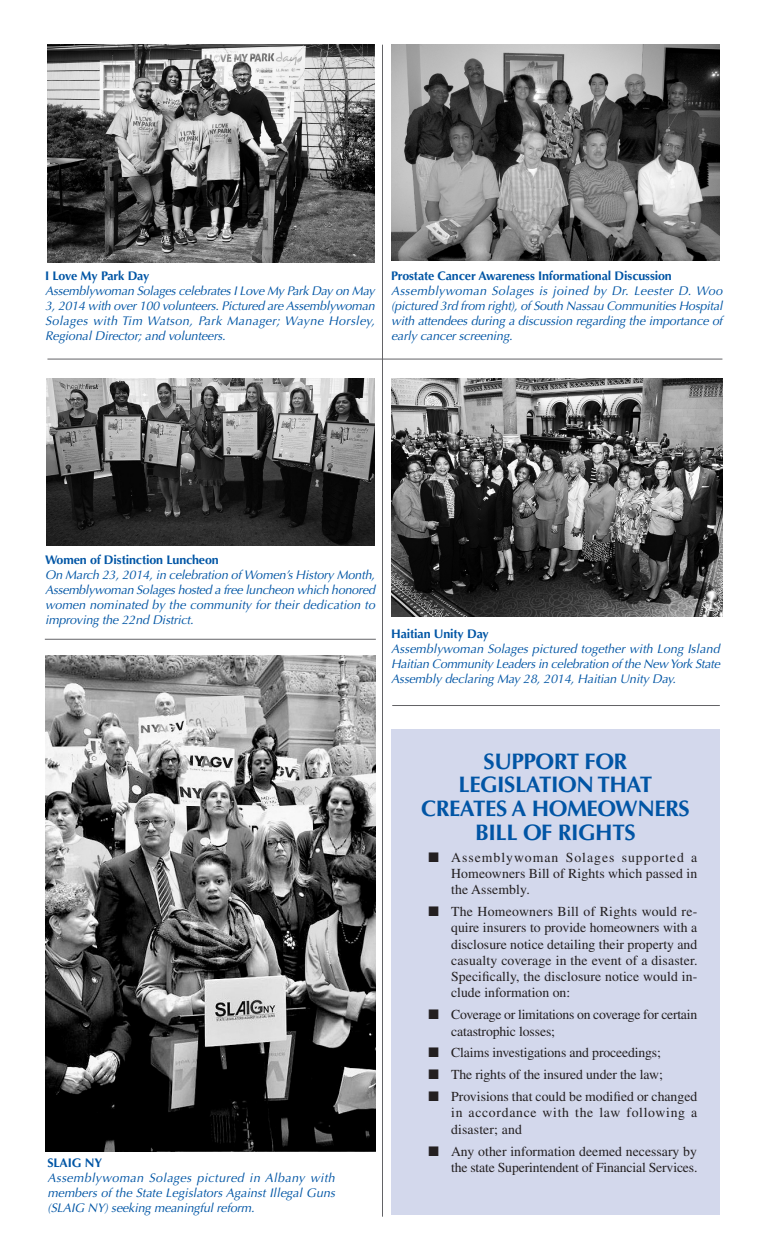
<style>
.page{position:relative;width:765px;height:1260px;background:#fff}
.page>*{position:absolute;margin:0;border:0;box-sizing:border-box;transform-origin:0 0}
.Head{font:700 22.5px/23.8px "Optima";letter-spacing:-.02em;color:#0155a5;text-align:center}
.t1{font:13.75px/16.2px "Times";color:#231f20;text-align:justify}
.t2{font:13.75px/16.2px "Times";letter-spacing:-.02em;color:#231f20}
.AA_caption{font:italic 12.5px/15px "Optima";letter-spacing:-.01em;color:#0155a5;text-align:justify}
.AA_caption-2{font:700 12.5px "Optima";letter-spacing:-.01em;color:#0155a5}
</style>
<div class="page">
<img style="left:45px;top:655px;width:331px;height:496px">
<img style="left:47px;top:45px;width:328px;height:218px">
<img style="left:47px;top:378px;width:328px;height:167px">
<img style="left:391px;top:45px;width:329px;height:216px">
<div style="left:391px;top:730px;width:329px;height:485px;background:#d3d8ec"></div>
<img style="left:391px;top:378px;width:331px;height:239px">
<hr style="left:47px;top:359px;width:675px;height:1px;background:#636366">
<hr style="left:45px;top:639px;width:331px;height:1px;background:#636366">
<hr style="left:392px;top:705px;width:328px;height:1px;background:#636366">
<hr style="left:382px;top:45px;width:1px;height:1172px;background:#636366">
<p class="AA_caption-2" style="left:45px;top:269px;width:106px">I Love My Park Day</p>
<p class="AA_caption" style="left:45px;top:284px;width:331px">Assemblywoman Solages celebrates I Love My Park Day on May 3, 2014 with over 100 volunteers. Pictured are Assemblywoman Solages with Tim Watson, Park Manager; Wayne Horsley, Regional Director; and volunteers.</p>
<p class="AA_caption-2" style="left:391px;top:269px;width:282px">Prostate Cancer Awareness Informational Discussion</p>
<p class="AA_caption" style="left:391px;top:284px;width:333px">Assemblywoman Solages is joined by Dr. Leester D. Woo (pictured 3rd from right), of South Nassau Communities Hospital with attendees during a discussion regarding the importance of early cancer screening.</p>
<p class="AA_caption-2" style="left:45px;top:552px;width:175px">Women of Distinction Luncheon</p>
<p class="AA_caption" style="left:45px;top:567px;width:331px">On March 23, 2014, in celebration of Women’s History Month, Assemblywoman Solages hosted a free luncheon which honored women nominated by the community for their dedication to improving the 22nd District.</p>
<p class="AA_caption-2" style="left:391px;top:626px;width:99px">Haitian Unity Day</p>
<p class="AA_caption" style="left:391px;top:641px;width:330px">Assemblywoman Solages pictured together with Long Island Haitian Community Leaders in celebration of the New York State Assembly declaring May 28, 2014, Haitian Unity Day.</p>
<p class="AA_caption-2" style="left:47px;top:1156px;width:56px">SLAIG NY</p>
<p class="AA_caption" style="left:47px;top:1171px;width:289px">Assemblywoman Solages pictured in Albany with members of the State Legislators Against Illegal Guns (SLAIG NY) seeking meaningful reform.</p>
<p class="Head" style="left:421px;top:750px;width:270px">SUPPORT FOR<br>LEGISLATION THAT<br>CREATES A HOMEOWNERS<br>BILL OF RIGHTS</p>
<p class="t1" style="left:451px;top:849px;width:248px;text-indent:-22px">■ Assemblywoman Solages supported a Homeowners Bill of Rights which passed in the Assembly.</p>
<p class="t1" style="left:451px;top:903px;width:248px;text-indent:-22px">■ The Homeowners Bill of Rights would re&shy;quire insurers to provide homeowners with a disclosure notice detailing their property and casualty coverage in the event of a disaster.<br>Specifically, the disclosure notice would in&shy;clude information on:</p>
<p class="t2" style="left:451px;top:1007px;width:248px;text-indent:-22px">■ Coverage or limitations on coverage for certain catastrophic losses;</p>
<p class="t1" style="left:429px;top:1045px;width:234px">■ Claims investigations and proceedings;</p>
<p class="t1" style="left:429px;top:1067px;width:236px">■ The rights of the insured under the law;</p>
<p class="t1" style="left:451px;top:1088px;width:248px;text-indent:-22px">■ Provisions that could be modified or changed in accordance with the law following a disaster; and</p>
<p class="t1" style="left:429px;top:1143px;width:270px;text-align:right">■ Any other information deemed necessary by the state Superintendent of Financial Services.</p>
</div>
